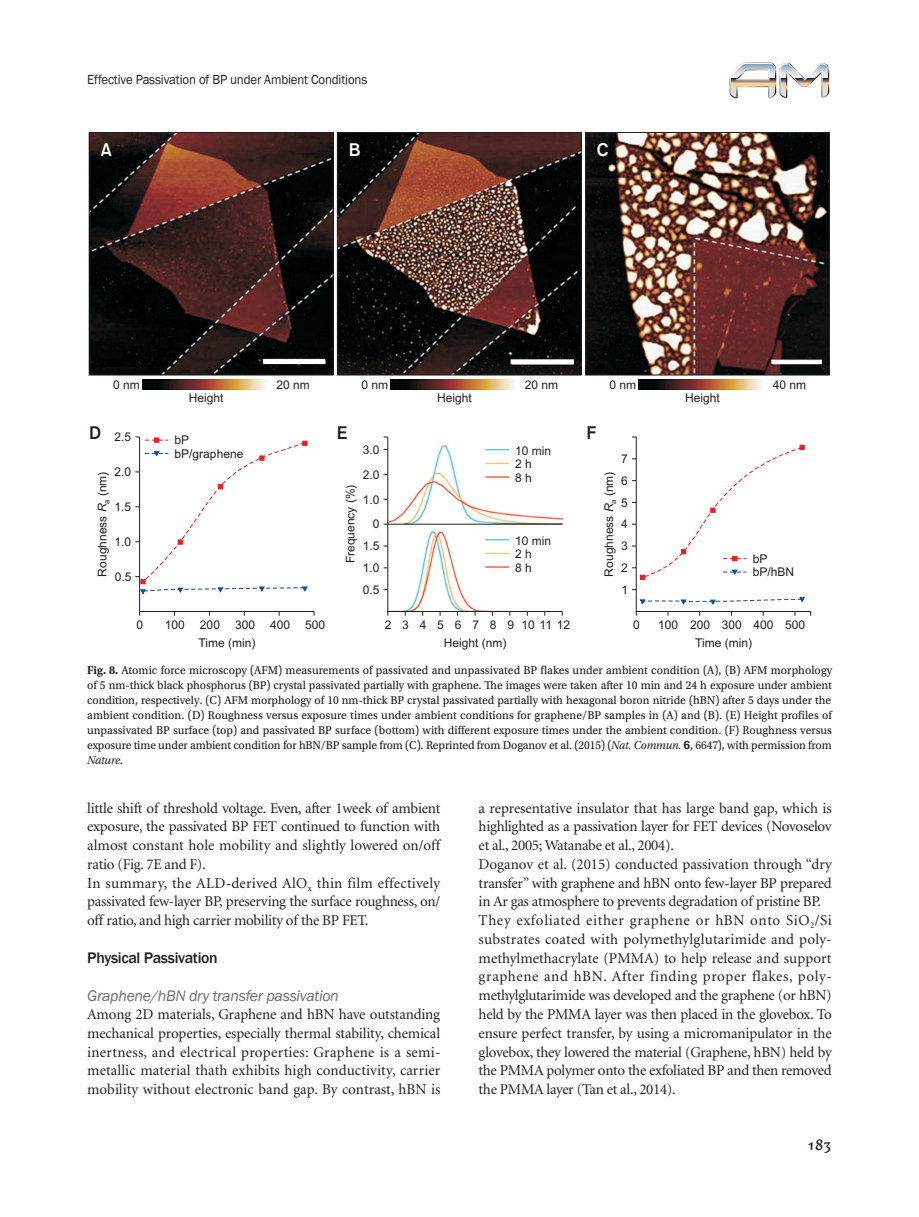
<style>
.page{position:relative;width:919px;height:1217px;background:#fff}
.page>*{position:absolute;margin:0;border:0;box-sizing:border-box;transform-origin:0 0}
.t1{font:18px "Gothic 725 BT Bold A";color:#231f20}
.t2{font:18px "Gothic 725 BT Bold A";color:#fff}
._1__제목{font:italic 15.75px "Franklin Gothic";letter-spacing:-.02em;color:#6c6d70}
._1제목{font:500 15.75px "Franklin Gothic";letter-spacing:-.02em;color:#231f20}
.t3{font:15.75px "Formal 436 BT";color:#231f20;scale:.95 1}
.본문{font:15px/18.8px "Minion";letter-spacing:-.015em;color:#231f20;text-align:justify}
.t4{font:13.5px "Franklin Gothic";letter-spacing:-.01em;color:#231f20;scale:.95 1}
.표제목{font:12px/15px "Utopia Std Capt";letter-spacing:-.01em;color:#231f20;text-align:justify;scale:.95 1}
.t5{font:12px/21.8px "Arial";color:#231f20}
.t6{font:12px/18.6px "Arial";letter-spacing:.385em;color:#231f20;text-align:center}
.s1{font-style:italic}
.s2{font-family:"Utopia Std";font-weight:700}
.s3{font-family:"Utopia Std";font-style:italic}
.s4{font-family:"Franklin Gothic";font-weight:600}
</style>
<div class="page">
<svg style="left:729px;top:63px;width:100px;height:35px"></svg>
<svg style="left:89px;top:132px;width:740px;height:243px;background:#452e29"></svg>
<svg style="left:383px;top:436px;width:180px;height:180px"></svg>
<svg style="left:135px;top:436px;width:180px;height:180px"></svg>
<img style="left:142px;top:379px;width:124px;height:11px">
<img style="left:390px;top:379px;width:124px;height:11px">
<img style="left:638px;top:379px;width:124px;height:11px">
<svg style="left:632px;top:436px;width:179px;height:180px"></svg>
<img style="left:485px;top:539px;width:24px;height:28px">
<div style="left:263px;top:359px;width:62px;height:4px;background:#fff;border:1px solid #fff"></div>
<svg style="left:511px;top:359px;width:62px;height:5px"></svg>
<div style="left:771px;top:360px;width:50px;height:3px;background:#fff;border:1px solid #fff"></div>
<p class="t4" style="left:87px;top:71px;width:296px">Effective Passivation of BP under Ambient Conditions</p>
<p class="t2" style="left:101px;top:139px;width:13px">A</p>
<p class="t2" style="left:349px;top:139px;width:13px">B</p>
<p class="t2" style="left:597px;top:139px;width:13px">C</p>
<p class="t5" style="left:113px;top:375px;width:28px">0nm</p>
<p class="t5" style="left:276px;top:375px;width:35px">20 nm</p>
<p class="t5" style="left:361px;top:375px;width:28px">0nm</p>
<p class="t5" style="left:524px;top:375px;width:35px">20 nm</p>
<p class="t5" style="left:609px;top:375px;width:28px">0nm</p>
<p class="t5" style="left:772px;top:375px;width:35px">40 nm</p>
<p class="t5" style="left:189px;top:388px;width:36px">Height</p>
<p class="t5" style="left:437px;top:388px;width:36px">Height</p>
<p class="t5" style="left:685px;top:388px;width:36px">Height</p>
<p class="t1" style="left:89px;top:422px;width:14px">D</p>
<p class="t5" style="left:115px;top:427px;width:18px">2.5</p>
<p class="t5" style="left:115px;top:462px;width:18px">2.0</p>
<p class="t5" style="left:115px;top:497px;width:18px">1.5</p>
<p class="t5" style="left:115px;top:532px;width:18px">1.0</p>
<p class="t5" style="left:92px;top:576px;width:106px;rotate:-90deg">Roughness <span class="s1">R</span><sub>a</sub> (nm)</p>
<p class="t5" style="left:115px;top:566px;width:18px">0.5</p>
<p class="t5" style="left:175px;top:430px;width:16px">bP</p>
<p class="t5" style="left:175px;top:444px;width:70px">bP/graphene</p>
<p class="t1" style="left:337px;top:422px;width:12px">E</p>
<p class="t1" style="left:586px;top:422px;width:12px">F</p>
<p class="t5" style="left:363px;top:438px;width:18px;line-height:24.9px;text-align:justify">3.0<br>2.0<br>1.0</p>
<p class="t5" style="left:340px;top:563px;width:80px;rotate:-90deg">Frequency (%)</p>
<p class="t5" style="left:363px;top:514px;width:18px;text-align:justify;text-indent:10px">0<br>1.5<br>1.0</p>
<p class="t5" style="left:515px;top:445px;width:38px;line-height:13.4px">10 min<br>2 h<br>8 h</p>
<p class="t5" style="left:515px;top:534px;width:38px;line-height:13.4px">10 min<br>2 h<br>8 h</p>
<p class="t5" style="left:621px;top:449px;width:8px;text-align:justify">7<br>6<br>5<br>4<br>3<br>2</p>
<p class="t5" style="left:599px;top:576px;width:106px;rotate:-90deg">Roughness <span class="s1">R</span><sub>a</sub> (nm)</p>
<p class="t5" style="left:752px;top:553px;width:43px;line-height:13.4px">bP bP/hBN</p>
<p class="t5" style="left:363px;top:579px;width:18px">0.5</p>
<p class="t5" style="left:621px;top:579px;width:8px">1</p>
<p class="t5" style="left:136px;top:614px;width:8px">0</p>
<p class="t5" style="left:165px;top:614px;width:22px">100</p>
<p class="t5" style="left:200px;top:614px;width:22px">200</p>
<p class="t5" style="left:235px;top:614px;width:22px">300</p>
<p class="t5" style="left:270px;top:614px;width:22px">400</p>
<p class="t5" style="left:198px;top:633px;width:58px">Time (min)</p>
<p class="t5" style="left:305px;top:614px;width:22px">500</p>
<p class="t6" style="left:384px;top:616px;width:187px">23456789101112<br>Height (nm)</p>
<p class="t5" style="left:633px;top:614px;width:8px">0</p>
<p class="t5" style="left:658px;top:614px;width:117px">100 200 300 400</p>
<p class="t5" style="left:695px;top:633px;width:58px">Time (min)</p>
<p class="t5" style="left:785px;top:614px;width:22px">500</p>
<p class="표제목" style="left:87px;top:662px;width:785px"><span class="s2">Fig. 8.</span> Atomic force microscopy (AFM) measurements of passivated and unpassivated BP flakes under ambient condition (A), (B) AFM morphology of 5 nm-thick black phosphorus (BP) crystal passivated partially with graphene. The images were taken after 10 min and 24 h exposure under ambient condition, respectively. (C) AFM morphology of 10 nm-thick BP crystal passivated partially with hexagonal boron nitride (hBN) after 5 days under the ambient condition. (D) Roughness versus exposure times under ambient conditions for graphene/BP samples in (A) and (B). (E) Height profiles of unpassivated BP surface (top) and passivated BP surface (bottom) with different exposure times under the ambient condition. (F) Roughness versus exposure time under ambient condition for hBN/BP sample from (C). Reprinted from Doganov et al. (2015) (<span class="s3">Nat. Commun.</span> <span class="s4">6</span>, 6647), with permission from <span class="s3">Nature</span>.</p>
<p class="본문" style="left:87px;top:798px;width:354px">little shift of threshold voltage. Even, after 1week of ambient exposure, the passivated BP FET continued to function with almost constant hole mobility and slightly lowered on/off ratio (Fig. 7E and F).</p>
<p class="본문" style="left:87px;top:873px;width:354px">In summary, the ALD-derived AlO<sub>x</sub> thin film effectively passivated few-layer BP, preserving the surface roughness, on/ off ratio, and high carrier mobility of the BP FET.</p>
<p class="_1제목" style="left:87px;top:948px;width:132px">Physical Passivation</p>
<p class="_1__제목" style="left:87px;top:985px;width:253px">Graphene/hBN dry transfer passivation</p>
<p class="본문" style="left:87px;top:1005px;width:355px">Among 2D materials, Graphene and hBN have outstanding mechanical properties, especially thermal stability, chemical inertness, and electrical properties: Graphene is a semi&shy;metallic material thath exhibits high conductivity, carrier mobility without electronic band gap. By contrast, hBN is</p>
<p class="본문" style="left:478px;top:798px;width:354px">a representative insulator that has large band gap, which is highlighted as a passivation layer for FET devices (Novoselov et al., 2005; Watanabe et al., 2004).</p>
<p class="본문" style="left:478px;top:855px;width:355px">Doganov et al. (2015) conducted passivation through “dry transfer” with graphene and hBN onto few-layer BP prepared in Ar gas atmosphere to prevents degradation of pristine BP.</p>
<p class="본문" style="left:478px;top:911px;width:354px;text-align:left">They exfoliated either graphene or hBN onto SiO<sub>2</sub>/Si substrates coated with polymethylglutarimide and poly&shy;methylmethacrylate (PMMA) to help release and support graphene and hBN. After finding proper flakes, poly&shy;methylglutarimide was developed and the graphene (or hBN) held by the PMMA layer was then placed in the glovebox. To ensure perfect transfer, by using a micromanipulator in the glovebox, they lowered the material (Graphene, hBN) held by the PMMA polymer onto the exfoliated BP and then removed the PMMA layer (Tan et al., 2014).</p>
<p class="t3" style="left:806px;top:1134px;width:28px">183</p>
</div>
